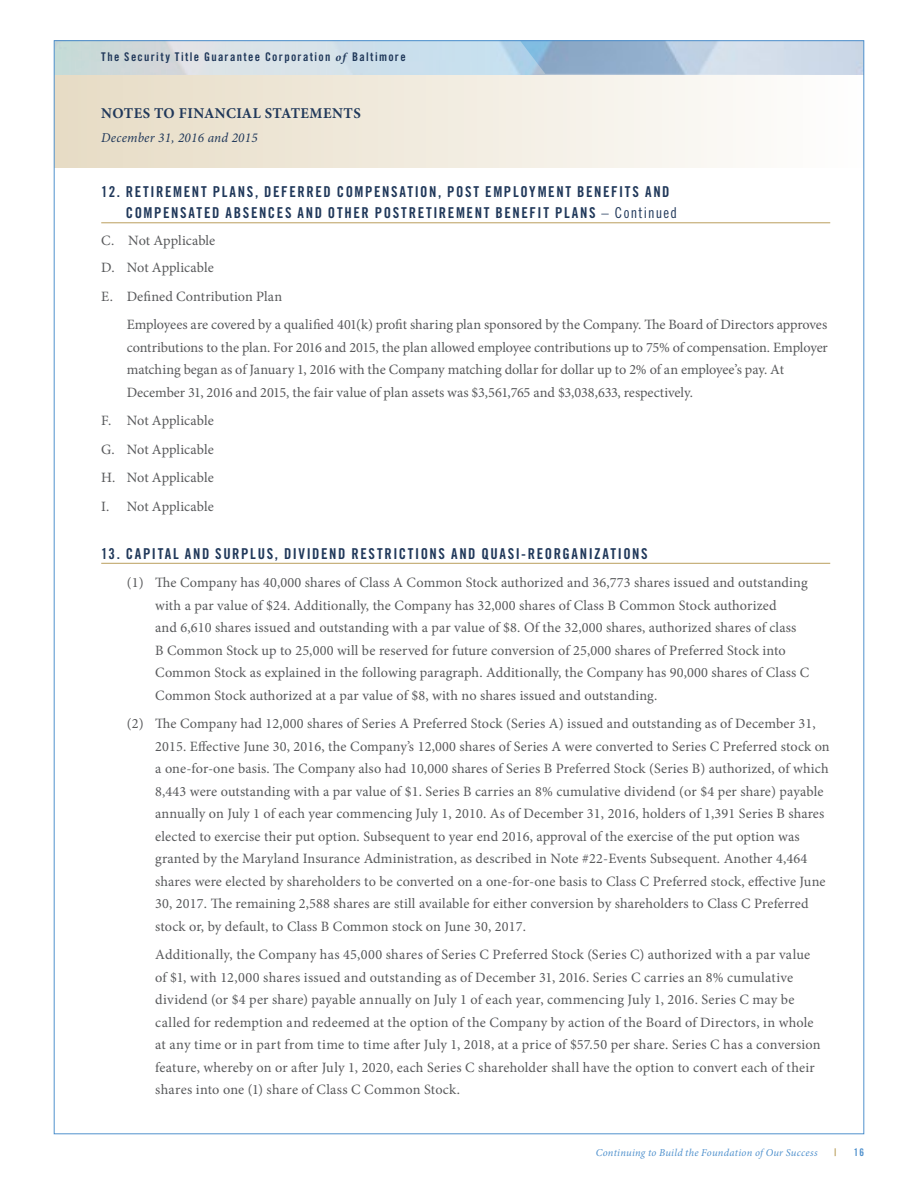
<style>
.page{position:relative;width:918px;height:1188px;background:#fff}
.page>*{position:absolute;margin:0;border:0;box-sizing:border-box;transform-origin:0 0}
.t1{font:15px/21px "Trade Gothic Bold Cond Twenty";letter-spacing:.11em;color:#20385a}
.t2{font:700 15px "Minion Pro";letter-spacing:.03em;color:#20385a}
.t3{font:14.25px/22.5px "Minion Pro";letter-spacing:.005em;color:#58595b}
.t4{font:italic 13.5px "Minion Pro";letter-spacing:.02em;color:#20385a}
.t5{font:12px "Trade Gothic Bold Cond Twenty";letter-spacing:.11em;color:#20385a}
.t6{font:italic 10.5px "Minion Pro";letter-spacing:.025em;color:#5091cd}
.t7{font:10.5px "Trade Gothic Bold Cond Twenty";color:#5091cd}
.t8{font:10.5px "Trade Gothic Bold Cond Twenty";color:#ba9f5e}
.s1{font-family:"Minion Pro";font-weight:700;font-style:italic}
.s2{font-family:"Trade Gothic Cond Eighteen"}
</style>
<div class="page">
<svg style="left:56px;top:42px;width:806px;height:126px"></svg>
<hr style="left:101px;top:222px;width:729px;height:1px;background:#ba9f5e">
<hr style="left:101px;top:563px;width:729px;height:1px;background:#ba9f5e">
<p class="t5" style="left:101px;top:49px;width:306px">The Security Title Guarantee Corporation <span class="s1">of</span> Baltimore</p>
<p class="t2" style="left:101px;top:103px;width:261px">NOTES TO FINANCIAL STATEMENTS</p>
<p class="t4" style="left:101px;top:129px;width:158px">December 31, 2016 and 2015</p>
<p class="t1" style="left:126px;top:181px;width:553px;text-indent:-25px">12. RETIREMENT PLANS, DEFERRED COMPENSATION, POST EMPLOYMENT BENEFITS AND<br>COMPENSATED ABSENCES AND OTHER POSTRETIREMENT BENEFIT PLANS <span class="s2">– Continued</span></p>
<p class="t3" style="left:101px;top:227px;width:116px;line-height:27px">C. Not Applicable<br>D. Not Applicable</p>
<p class="t3" style="left:127px;top:282px;width:702px;line-height:28.5px;text-indent:-25px">E. Defined Contribution Plan<br>Employees are covered by a qualified 401(k) profit sharing plan sponsored by the Company. The Board of Directors approves</p>
<p class="t3" style="left:127px;top:336px;width:703px">contributions to the plan. For 2016 and 2015, the plan allowed employee contributions up to 75% of compensation. Employer matching began as of January 1, 2016 with the Company matching dollar for dollar up to 2% of an employee’s pay. At<br>December 31, 2016 and 2015, the fair value of plan assets was $3,561,765 and $3,038,633, respectively.</p>
<p class="t3" style="left:101px;top:406px;width:114px;line-height:28.5px;text-align:justify">F. Not Applicable G. Not Applicable H. Not Applicable I. Not Applicable</p>
<p class="t1" style="left:101px;top:543px;width:548px">13. CAPITAL AND SURPLUS, DIVIDEND RESTRICTIONS AND QUASI-REORGANIZATIONS</p>
<p class="t3" style="left:155px;top:571px;width:656px;text-indent:-28px">(1) The Company has 40,000 shares of Class A Common Stock authorized and 36,773 shares issued and outstanding with a par value of $24. Additionally, the Company has 32,000 shares of Class B Common Stock authorized<br>and 6,610 shares issued and outstanding with a par value of $8. Of the 32,000 shares, authorized shares of class<br>B Common Stock up to 25,000 will be reserved for future conversion of 25,000 shares of Preferred Stock into Common Stock as explained in the following paragraph. Additionally, the Company has 90,000 shares of Class C Common Stock authorized at a par value of $8, with no shares issued and outstanding.</p>
<p class="t3" style="left:155px;top:712px;width:676px;text-indent:-28px">(2) The Company had 12,000 shares of Series A Preferred Stock (Series A) issued and outstanding as of December 31, 2015. Effective June 30, 2016, the Company’s 12,000 shares of Series A were converted to Series C Preferred stock on a one-for-one basis. The Company also had 10,000 shares of Series B Preferred Stock (Series B) authorized, of which 8,443 were outstanding with a par value of $1. Series B carries an 8% cumulative dividend (or $4 per share) payable annually on July 1 of each year commencing July 1, 2010. As of December 31, 2016, holders of 1,391 Series B shares elected to exercise their put option. Subsequent to year end 2016, approval of the exercise of the put option was granted by the Maryland Insurance Administration, as described in Note #22-Events Subsequent. Another 4,464 shares were elected by shareholders to be converted on a one-for-one basis to Class C Preferred stock, effective June 30, 2017. The remaining 2,588 shares are still available for either conversion by shareholders to Class C Preferred stock or, by default, to Class B Common stock on June 30, 2017.</p>
<p class="t3" style="left:155px;top:943px;width:667px">Additionally, the Company has 45,000 shares of Series C Preferred Stock (Series C) authorized with a par value of $1, with 12,000 shares issued and outstanding as of December 31, 2016. Series C carries an 8% cumulative dividend (or $4 per share) payable annually on July 1 of each year, commencing July 1, 2016. Series C may be called for redemption and redeemed at the option of the Company by action of the Board of Directors, in whole at any time or in part from time to time after July 1, 2018, at a price of $57.50 per share. Series C has a conversion feature, whereby on or after July 1, 2020, each Series C shareholder shall have the option to convert each of their shares into one (1) share of Class C Common Stock.</p>
<p class="t6" style="left:596px;top:1146px;width:223px">Continuing to Build the Foundation of Our Success</p>
<p class="t8" style="left:834px;top:1146px;width:4px">|</p>
<p class="t7" style="left:854px;top:1146px;width:12px">16</p>
</div>
